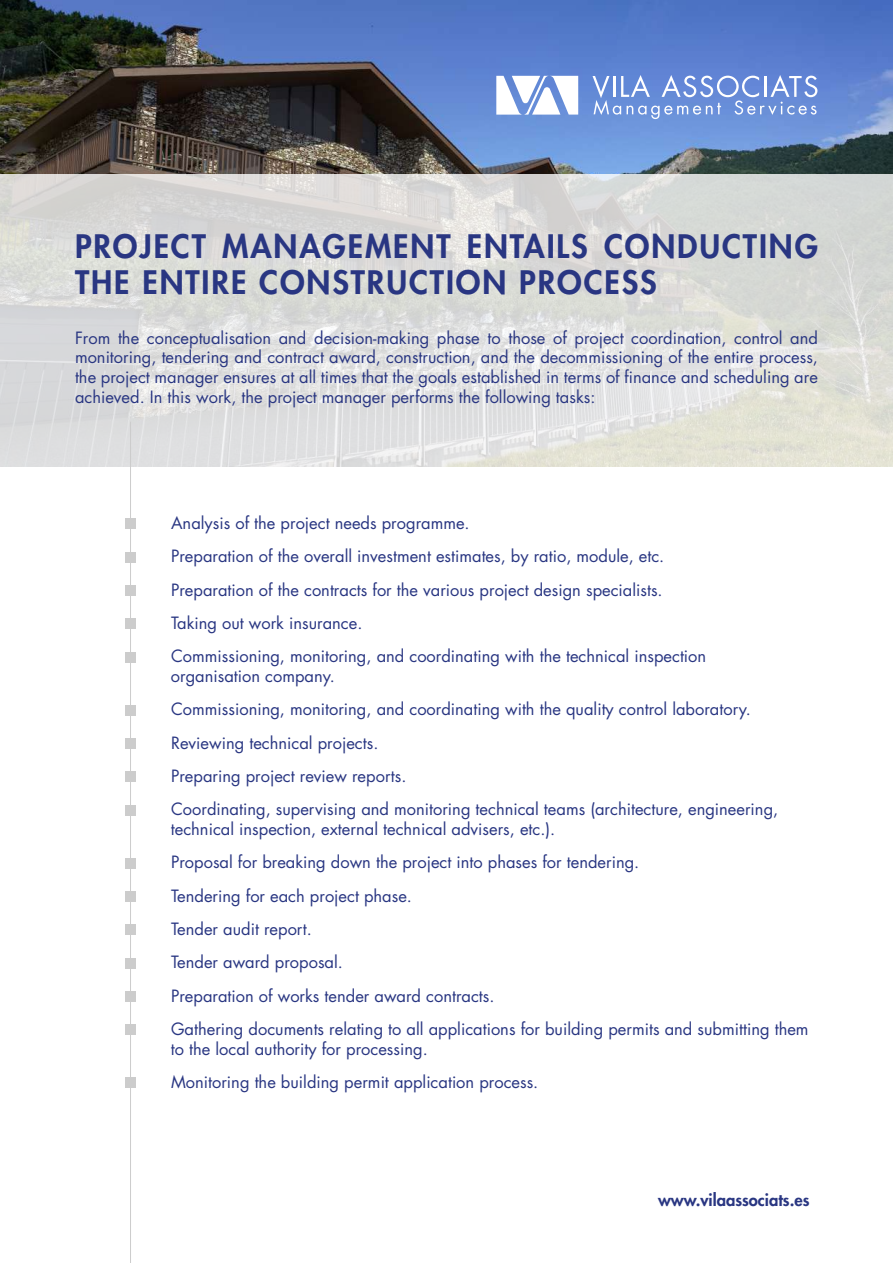
<style>
.page{position:relative;width:893px;height:1263px;background:#fff}
.page>*{position:absolute;margin:0;border:0;box-sizing:border-box;transform-origin:0 0}
.t1{font:800 31.5px/36px "Futura Std";letter-spacing:.06em;color:#293682}
.t2{font:16.5px/33.3px "Futura Std";color:#293682}
.t3{font:800 16.5px "Futura Std";color:#293682}
</style>
<div class="page">
<img style="left:0;top:0;width:893px;height:174px">
<svg style="left:0;top:174px;width:893px;height:293px;background:#dddddb"></svg>
<hr style="left:130px;top:422px;width:1px;height:841px;background:#ccc">
<div style="left:125px;top:519px;width:11px;height:10px;background:#ccc"></div>
<div style="left:125px;top:552px;width:11px;height:10px;background:#ccc"></div>
<div style="left:125px;top:585px;width:11px;height:11px;background:#ccc"></div>
<div style="left:125px;top:618px;width:11px;height:11px;background:#ccc"></div>
<div style="left:125px;top:652px;width:11px;height:10px;background:#ccc"></div>
<div style="left:125px;top:705px;width:11px;height:10px;background:#ccc"></div>
<div style="left:125px;top:738px;width:11px;height:11px;background:#ccc"></div>
<div style="left:125px;top:771px;width:11px;height:11px;background:#ccc"></div>
<div style="left:125px;top:805px;width:11px;height:10px;background:#ccc"></div>
<div style="left:125px;top:858px;width:11px;height:10px;background:#ccc"></div>
<div style="left:125px;top:891px;width:11px;height:11px;background:#ccc"></div>
<div style="left:125px;top:924px;width:11px;height:11px;background:#ccc"></div>
<div style="left:125px;top:958px;width:11px;height:10px;background:#ccc"></div>
<div style="left:125px;top:991px;width:11px;height:11px;background:#ccc"></div>
<div style="left:125px;top:1024px;width:11px;height:11px;background:#ccc"></div>
<div style="left:125px;top:1077px;width:11px;height:11px;background:#ccc"></div>
<svg style="left:496px;top:75px;width:82px;height:40px"></svg>
<svg style="left:592px;top:75px;width:225px;height:44px;background:#82a0de"></svg>
<h1 class="t1" style="left:75px;top:228px;width:744px">PROJECT MANAGEMENT ENTAILS CONDUCTING<br>THE ENTIRE CONSTRUCTION PROCESS</h1>
<p class="t2" style="left:75px;top:328px;width:744px;line-height:19.8px;text-align:justify">From the conceptualisation and decision-making phase to those of project coordination, control and monitoring, tendering and contract award, construction, and the decommissioning of the entire process, the project manager ensures at all times that the goals established in terms of finance and scheduling are achieved. In this work, the project manager performs the following tasks:</p>
<p class="t2" style="left:171px;top:507px;width:537px">Analysis of the project needs programme.<br>Preparation of the overall investment estimates, by ratio, module, etc.<br>Preparation of the contracts for the various project design specialists.<br>Taking out work insurance.<br>Commissioning, monitoring, and coordinating with the technical inspection</p>
<p class="t2" style="left:171px;top:660px;width:609px">organisation company.<br>Commissioning, monitoring, and coordinating with the quality control laboratory.<br>Reviewing technical projects.<br>Preparing project review reports.<br>Coordinating, supervising and monitoring technical teams (architecture, engineering,</p>
<p class="t2" style="left:171px;top:813px;width:639px">technical inspection, external technical advisers, etc.).<br>Proposal for breaking down the project into phases for tendering.<br>Tendering for each project phase.<br>Tender audit report.<br>Tender award proposal.<br>Preparation of works tender award contracts.<br>Gathering documents relating to all applications for building permits and submitting them</p>
<p class="t2" style="left:171px;top:1032px;width:369px">to the local authority for processing.<br>Monitoring the building permit application process.</p>
<p class="t3" style="left:658px;top:1189px;width:153px">www.vilaassociats.es</p>
</div>
